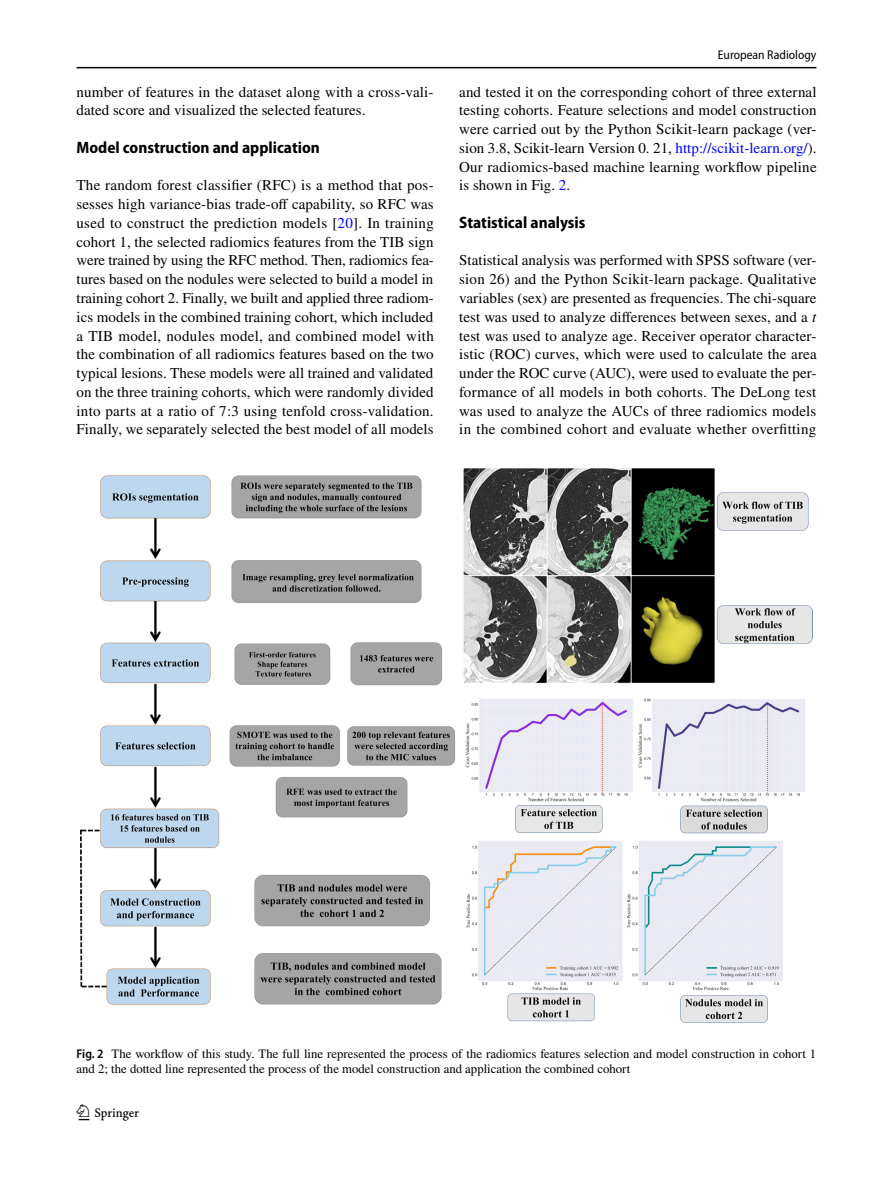
<style>
.page{position:relative;width:893px;height:1187px;background:#fff}
.page>*{position:absolute;margin:0;border:0;box-sizing:border-box;transform-origin:0 0}
.t1{font:22.5px "Springnew Regular 2";color:#000}
.t2{font:700 semi-condensed 16.5px "Myriad Pro";color:#000}
.t3{font:15px/18.8px "STIX";letter-spacing:.015em;color:#000;text-align:justify}
.t4{font:12.75px/15px "STIX";color:#000}
.t5{font:semi-condensed 12.75px "Myriad Pro";color:#000}
.s1{color:#00f}
.s2{font-style:italic}
.s3{font-family:"Myriad Pro";font-weight:600;font-stretch:semi-condensed}
</style>
<div class="page">
<hr style="left:77px;top:67px;width:739px;height:1px;background:#000">
<img style="left:81px;top:468px;width:731px;height:554px">
<p class="t3" style="left:77px;top:83px;width:359px">number of features in the dataset along with a cross-vali&shy;dated score and visualized the selected features.</p>
<p class="t2" style="left:77px;top:138px;width:245px">Model construction and application</p>
<p class="t3" style="left:77px;top:177px;width:359px">The random forest classifier (RFC) is a method that pos&shy;sesses high variance-bias trade-off capability, so RFC was used to construct the prediction models [<span class="s1">20</span>]. In training cohort 1, the selected radiomics features from the TIB sign were trained by using the RFC method. Then, radiomics fea&shy;tures based on the nodules were selected to build a model in training cohort 2. Finally, we built and applied three radiom&shy;ics models in the combined training cohort, which included a TIB model, nodules model, and combined model with the combination of all radiomics features based on the two typical lesions. These models were all trained and validated on the three training cohorts, which were randomly divided into parts at a ratio of 7:3 using tenfold cross-validation.<br>Finally, we separately selected the best model of all models</p>
<p class="t5" style="left:718px;top:48px;width:100px">European Radiology</p>
<p class="t3" style="left:459px;top:83px;width:359px">and tested it on the corresponding cohort of three external testing cohorts. Feature selections and model construction were carried out by the Python Scikit-learn package (ver&shy;sion 3.8, Scikit-learn Version 0. 21, <span class="s1">http://scikit-learn.org/</span>).<br>Our radiomics-based machine learning workflow pipeline is shown in Fig. <span class="s1">2</span>.</p>
<p class="t2" style="left:459px;top:213px;width:128px">Statistical analysis</p>
<p class="t3" style="left:459px;top:252px;width:359px">Statistical analysis was performed with SPSS software (ver&shy;sion 26) and the Python Scikit-learn package. Qualitative variables (sex) are presented as frequencies. The chi-square test was used to analyze differences between sexes, and a <span class="s2">t </span>test was used to analyze age. Receiver operator character&shy;istic (ROC) curves, which were used to calculate the area under the ROC curve (AUC), were used to evaluate the per&shy;formance of all models in both cohorts. The DeLong test was used to analyze the AUCs of three radiomics models in the combined cohort and evaluate whether overfitting</p>
<p class="t4" style="left:77px;top:1046px;width:741px"><span class="s3">Fig. 2</span> The workflow of this study. The full line represented the process of the radiomics features selection and model construction in cohort 1 and 2; the dotted line represented the process of the model construction and application the combined cohort</p>
<h1 class="t1" style="left:79px;top:1104px;width:62px">1 3</h1>
</div>
